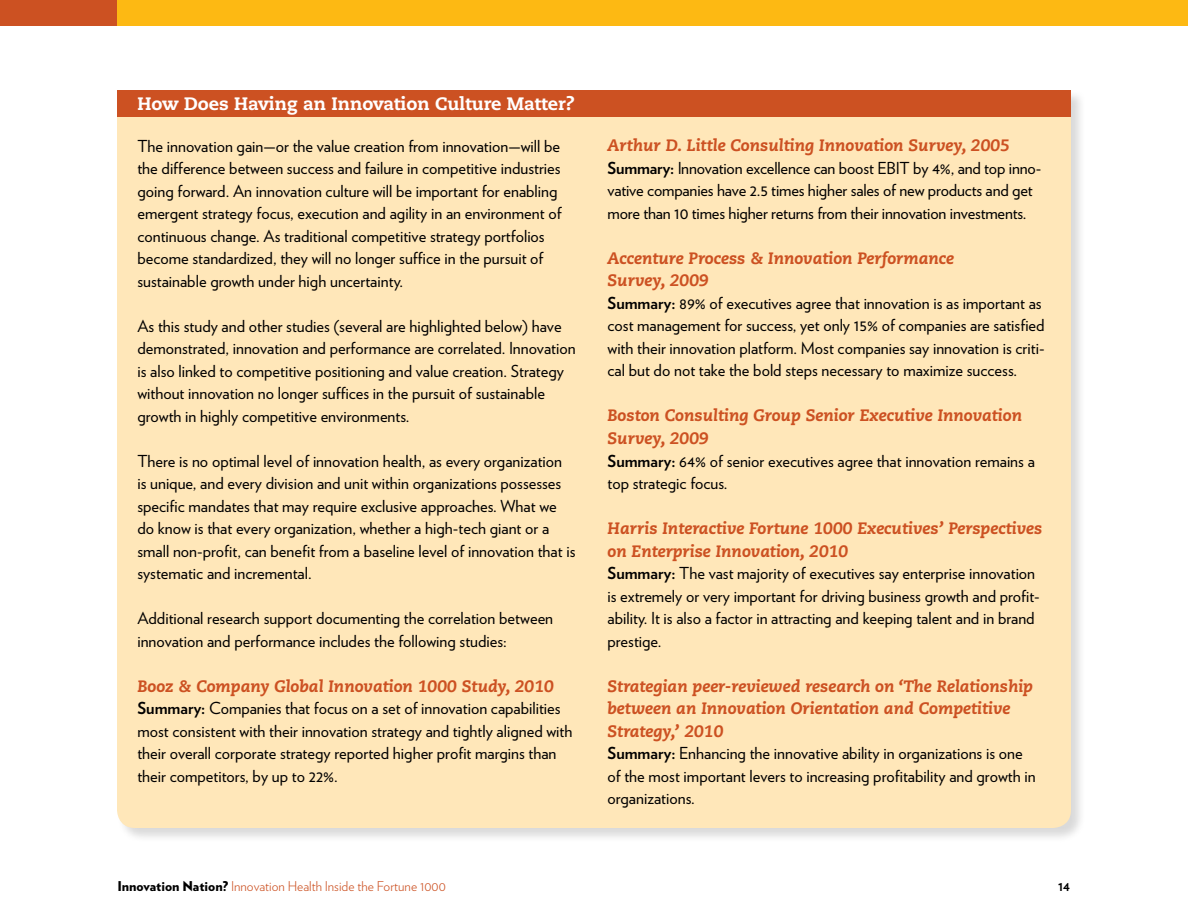
<style>
.page{position:relative;width:1188px;height:918px;background:#fff}
.page>*{position:absolute;margin:0;border:0;box-sizing:border-box;transform-origin:0 0}
.t1{font:800 18px "Caecilia LT";color:#fff}
.t2{font:16.5px/22.5px "Verlag";color:#000}
.t3{font:italic 800 16.5px/22.5px "Caecilia LT";color:#cc5122}
.t4{font:300 13.5px "Verlag";color:#cc5122}
.t5{font:700 13.5px "Verlag";color:#000}
.s1{font-weight:700}
.s2{font-weight:900;color:#000}
</style>
<div class="page">
<div style="left:0;top:0;width:1188px;height:26px;background:#fdb913"></div>
<div style="left:0;top:0;width:117px;height:26px;background:#cc5122"></div>
<div style="left:116px;top:89px;width:971px;height:755px;background:#000;opacity:.15"></div>
<div style="left:117px;top:117px;width:954px;height:711px;background:#ffe7b9"></div>
<div style="left:117px;top:90px;width:954px;height:27px;background:#cc5122"></div>
<p class="t1" style="left:137px;top:93px;width:439px">How Does Having an Innovation Culture Matter?</p>
<p class="t2" style="left:137px;top:134px;width:426px">The innovation gain—or the value creation from innovation—will be the difference between success and failure in competitive industries going forward. An innovation culture will be important for enabling emergent strategy focus, execution and agility in an environment of continuous change. As traditional competitive strategy portfolios become standardized, they will no longer suffice in the pursuit of sustainable growth under high uncertainty.</p>
<p class="t2" style="left:137px;top:314px;width:440px">As this study and other studies (several are highlighted below) have demonstrated, innovation and performance are correlated. Innovation is also linked to competitive positioning and value creation. Strategy without innovation no longer suffices in the pursuit of sustainable growth in highly competitive environments.</p>
<p class="t2" style="left:137px;top:449px;width:440px">There is no optimal level of innovation health, as every organization<br>is unique, and every division and unit within organizations possesses specific mandates that may require exclusive approaches. What we do know is that every organization, whether a high-tech giant or a small non-profit, can benefit from a baseline level of innovation that is systematic and incremental.</p>
<p class="t2" style="left:137px;top:606px;width:417px">Additional research support documenting the correlation between innovation and performance includes the following studies:</p>
<p class="t3" style="left:137px;top:675px;width:418px">Booz &amp; Company Global Innovation 1000 Study, 2010</p>
<p class="t2" style="left:137px;top:696px;width:437px"><span class="s1">Summary:</span> Companies that focus on a set of innovation capabilities most consistent with their innovation strategy and tightly aligned with their overall corporate strategy reported higher profit margins than their competitors, by up to 22%.</p>
<p class="t3" style="left:608px;top:135px;width:404px">Arthur D. Little Consulting Innovation Survey, 2005</p>
<p class="t2" style="left:608px;top:156px;width:435px"><span class="s1">Summary:</span> Innovation excellence can boost EBIT by 4%, and top inno&shy;vative companies have 2.5 times higher sales of new products and get more than 10 times higher returns from their innovation investments.</p>
<p class="t3" style="left:608px;top:247px;width:348px">Accenture Process &amp; Innovation Performance<br>Survey, 2009</p>
<p class="t2" style="left:608px;top:291px;width:439px"><span class="s1">Summary:</span> 89% of executives agree that innovation is as important as cost management for success, yet only 15% of companies are satisfied with their innovation platform. Most companies say innovation is criti&shy;cal but do not take the bold steps necessary to maximize success.</p>
<p class="t3" style="left:608px;top:405px;width:416px">Boston Consulting Group Senior Executive Innovation<br>Survey, 2009</p>
<p class="t2" style="left:608px;top:448px;width:429px"><span class="s1">Summary:</span> 64% of senior executives agree that innovation remains a top strategic focus.</p>
<p class="t3" style="left:608px;top:517px;width:436px">Harris Interactive Fortune 1000 Executives’ Perspectives on Enterprise Innovation, 2010</p>
<p class="t2" style="left:608px;top:561px;width:434px"><span class="s1">Summary:</span> The vast majority of executives say enterprise innovation is extremely or very important for driving business growth and profit&shy;ability. It is also a factor in attracting and keeping talent and in brand prestige.</p>
<p class="t3" style="left:608px;top:675px;width:427px">Strategian peer-reviewed research on ‘The Relationship between an Innovation Orientation and Competitive<br>Strategy,’ 2010</p>
<p class="t2" style="left:608px;top:741px;width:430px"><span class="s1">Summary:</span> Enhancing the innovative ability in organizations is one of the most important levers to increasing profitability and growth in organizations.</p>
<p class="t4" style="left:117px;top:876px;width:330px"><span class="s2">Innovation Nation?</span> Innovation Health Inside the Fortune 1000</p>
<p class="t5" style="left:1058px;top:875px;width:13px">14</p>
</div>
